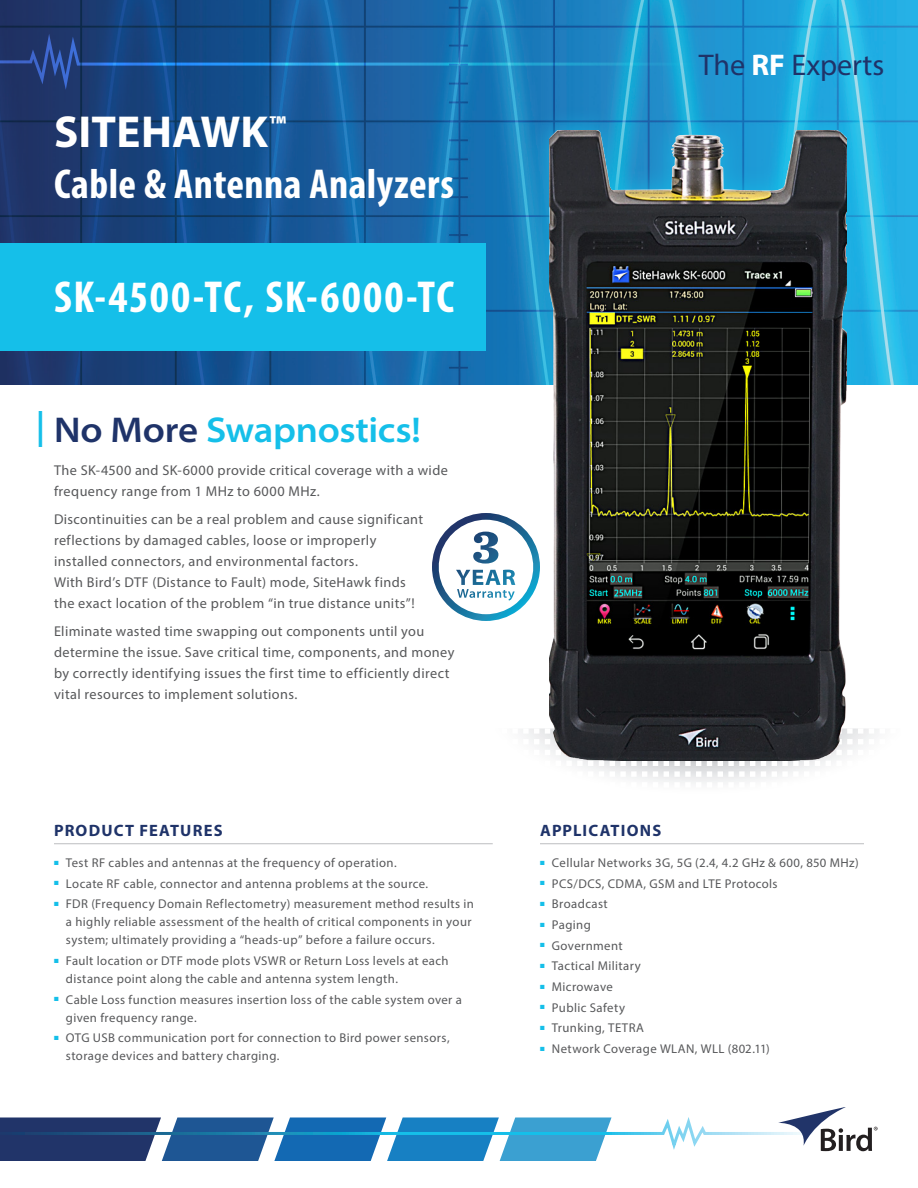
<style>
.page{position:relative;width:918px;height:1188px;background:#fff}
.page>*{position:absolute;margin:0;border:0;box-sizing:border-box;transform-origin:0 0}
.t1{font:700 condensed 45px "Myriad Pro";letter-spacing:.035em;color:#fff}
.t2{font:700 45px "Myriad Pro";letter-spacing:.005em;color:#fff}
.t3{font:700 condensed 42px "Myriad Pro";letter-spacing:.01em;color:#fff}
.t4{font:600 semi-expanded 36px "Myriad Pro";letter-spacing:-.01em;color:#15bfe9}
.t5{font:30px "Myriad Pro";color:#1f3369}
.t6{font:700 16.5px "Myriad Pro";letter-spacing:.07em;color:#1f3369}
.t7{font:14.25px/21px "Myriad Pro";letter-spacing:.03em;color:#57585a}
.t8{font:12.75px/18px "Myriad Pro";letter-spacing:.03em;color:#57585a}
.s1{color:#1f3369}
.s2{font-weight:700;color:#fff}
</style>
<div class="page">
<img style="left:0;top:0;width:918px;height:385px">
<svg style="left:0;top:34px;width:918px;height:56px"></svg>
<svg style="left:0;top:1107px;width:878px;height:54px"></svg>
<svg style="left:521px;top:728px;width:358px;height:56px"></svg>
<div style="left:524px;top:105px;width:348px;height:280px;background:#15bfe9;opacity:.75"></div>
<div style="left:0;top:243px;width:486px;height:108px;background:#15bfe9"></div>
<img style="left:549px;top:131px;width:297px;height:630px">
<hr style="left:54px;top:843px;width:439px;height:1px;background:#bcbdc0">
<hr style="left:540px;top:843px;width:324px;height:1px;background:#bcbdc0">
<svg style="left:432px;top:513px;width:108px;height:108px"></svg>
<p class="t2" style="left:54px;top:103px;width:234px">SITEHAWK <sup>™</sup></p>
<p class="t3" style="left:54px;top:157px;width:402px">Cable &amp; Antenna Analyzers</p>
<p class="t1" style="left:54px;top:269px;width:402px">SK-4500-TC, SK-6000-TC</p>
<p class="t4" style="left:35px;top:403px;width:12px">|</p>
<p class="t4" style="left:54px;top:406px;width:369px"><span class="s1">No More</span> Swapnostics!</p>
<p class="t7" style="left:54px;top:460px;width:395px">The SK-4500 and SK-6000 provide critical coverage with a wide frequency range from 1 MHz to 6000 MHz.</p>
<p class="t7" style="left:54px;top:509px;width:371px">Discontinuities can be a real problem and cause significant reflections by damaged cables, loose or improperly installed connectors, and environmental factors.<br>With Bird’s DTF (Distance to Fault) mode, SiteHawk finds the exact location of the problem “in true distance units”!</p>
<p class="t7" style="left:54px;top:620px;width:402px">Eliminate wasted time swapping out components until you determine the issue. Save critical time, components, and money by correctly identifying issues the first time to efficiently direct vital resources to implement solutions.</p>
<p class="t6" style="left:54px;top:820px;width:170px">PRODUCT FEATURES</p>
<p class="t8" style="left:54px;top:853px;width:344px"><sup>■</sup> Test RF cables and antennas at the frequency of operation.</p>
<p class="t8" style="left:54px;top:874px;width:376px"><sup>■</sup> Locate RF cable, connector and antenna problems at the source.</p>
<p class="t8" style="left:66px;top:895px;width:410px;text-indent:-12px"><sup>■</sup> FDR (Frequency Domain Reflectometry) measurement method results in a highly reliable assessment of the health of critical components in your system; ultimately providing a “heads-up” before a failure occurs.</p>
<p class="t8" style="left:66px;top:951px;width:384px;text-indent:-12px"><sup>■</sup> Fault location or DTF mode plots VSWR or Return Loss levels at each distance point along the cable and antenna system length.</p>
<p class="t8" style="left:66px;top:990px;width:398px;text-indent:-12px"><sup>■</sup> Cable Loss function measures insertion loss of the cable system over a given frequency range.</p>
<p class="t8" style="left:66px;top:1029px;width:385px;text-indent:-12px"><sup>■</sup> OTG USB communication port for connection to Bird power sensors, storage devices and battery charging.</p>
<p class="t5" style="left:699px;top:47px;width:187px">The <span class="s2">RF</span> Experts</p>
<p class="t6" style="left:540px;top:820px;width:123px">APPLICATIONS</p>
<p class="t8" style="left:540px;top:853px;width:320px"><sup>■</sup> Cellular Networks 3G, 5G (2.4, 4.2 GHz &amp; 600, 850 MHz)</p>
<p class="t8" style="left:540px;top:874px;width:239px"><sup>■</sup> PCS/DCS, CDMA, GSM and LTE Protocols</p>
<p class="t8" style="left:540px;top:895px;width:69px"><sup>■</sup> Broadcast</p>
<p class="t8" style="left:540px;top:915px;width:52px"><sup>■</sup> Paging</p>
<p class="t8" style="left:540px;top:936px;width:84px"><sup>■</sup> Government</p>
<p class="t8" style="left:540px;top:957px;width:102px"><sup>■</sup> Tactical Military</p>
<p class="t8" style="left:540px;top:978px;width:74px"><sup>■</sup> Microwave</p>
<p class="t8" style="left:540px;top:998px;width:87px"><sup>■</sup> Public Safety</p>
<p class="t8" style="left:540px;top:1019px;width:106px"><sup>■</sup> Trunking, TETRA</p>
<p class="t8" style="left:540px;top:1040px;width:231px"><sup>■</sup> Network Coverage WLAN, WLL (802.11)</p>
</div>
